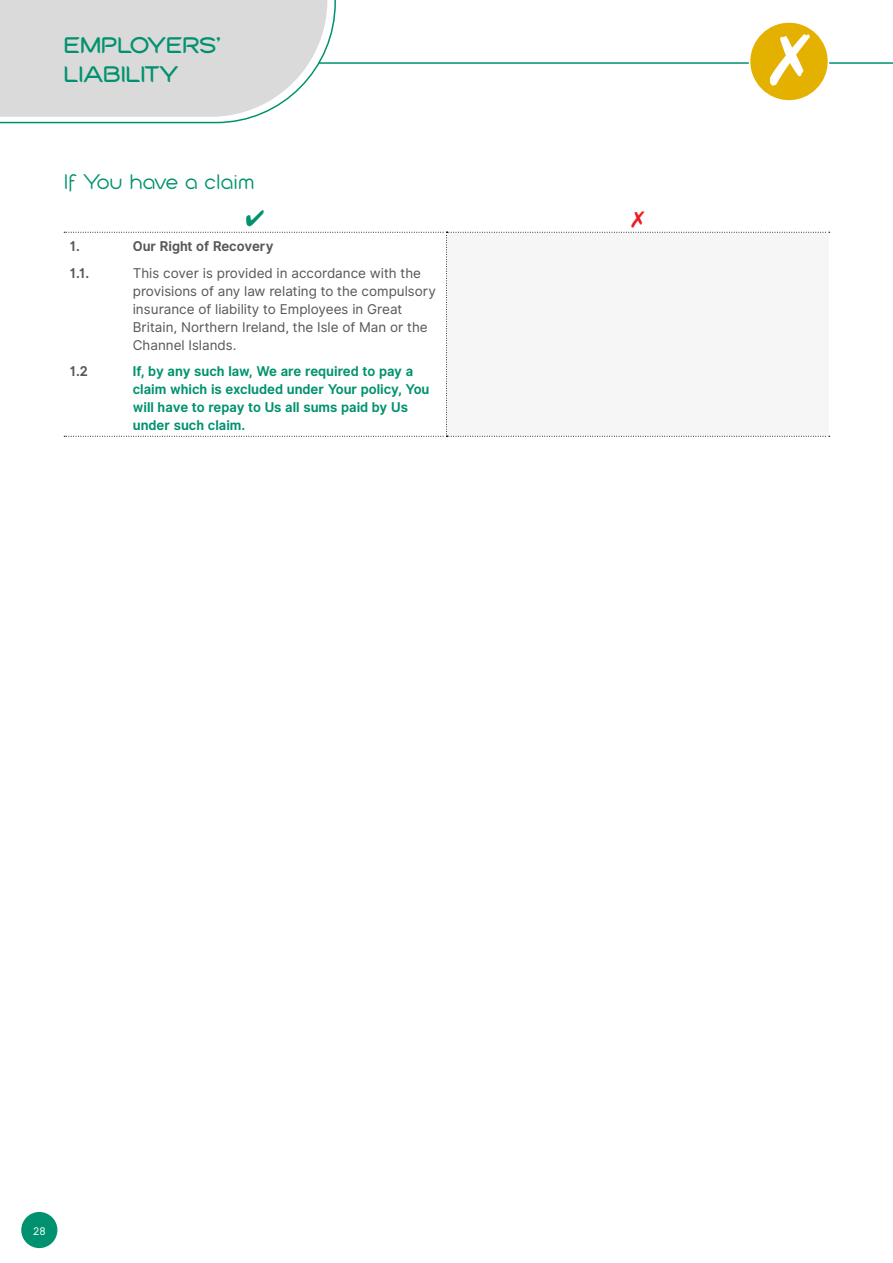
<style>
.page{position:relative;width:893px;height:1263px;background:#fff}
.page>*{position:absolute;margin:0;border:0;box-sizing:border-box;transform-origin:0 0}
.t1{font:700 24px/28.8px "Cabourg";color:#00926e}
.t2{font:22.5px "Cabourg";color:#00926e}
.t3{font:13.5px/18px "Inter UI";color:#575756}
.t4{font:700 13.5px/18px "Inter UI";color:#00926e}
.t5{font:700 13.5px "Inter UI";color:#575756}
.t6{font:10.5px "Inter UI";color:#fff}
</style>
<div class="page">
<div style="left:21px;top:1212px;width:36px;height:36px;background:#00926e;border-radius:50%"></div>
<svg style="left:0;top:0;width:336px;height:124px;background:#dbdddd"></svg>
<hr style="left:318px;top:62px;width:575px;height:2px;background:#00926e">
<div style="left:750px;top:22px;width:78px;height:79px;background:#e4b100;border-radius:50%"></div>
<div style="left:749px;top:21px;width:80px;height:81px;border:2px solid #fff;border-radius:50%"></div>
<svg style="left:770px;top:34px;width:40px;height:51px"></svg>
<svg style="left:64px;top:231px;width:766px;height:206px"></svg>
<h1 class="t1" style="left:64px;top:31px;width:159px">EMPLOYERS’<br>LIABILITY</h1>
<h2 class="t2" style="left:64px;top:170px;width:192px">If You have a claim</h2>
<p class="t5" style="left:70px;top:237px;width:12px">1.</p>
<p class="t5" style="left:133px;top:237px;width:142px">Our Right of Recovery</p>
<p class="t5" style="left:70px;top:264px;width:21px">1.1.</p>
<p class="t3" style="left:133px;top:264px;width:305px">This cover is provided in accordance with the provisions of any law relating to the compulsory insurance of liability to Employees in Great Britain, Northern Ireland, the Isle of Man or the Channel Islands.</p>
<p class="t5" style="left:70px;top:362px;width:20px">1.2</p>
<p class="t4" style="left:133px;top:363px;width:298px">If, by any such law, We are required to pay a claim which is excluded under Your policy, You will have to repay to Us all sums paid by Us under such claim.</p>
<p class="t6" style="left:33px;top:1224px;width:14px">28</p>
</div>
